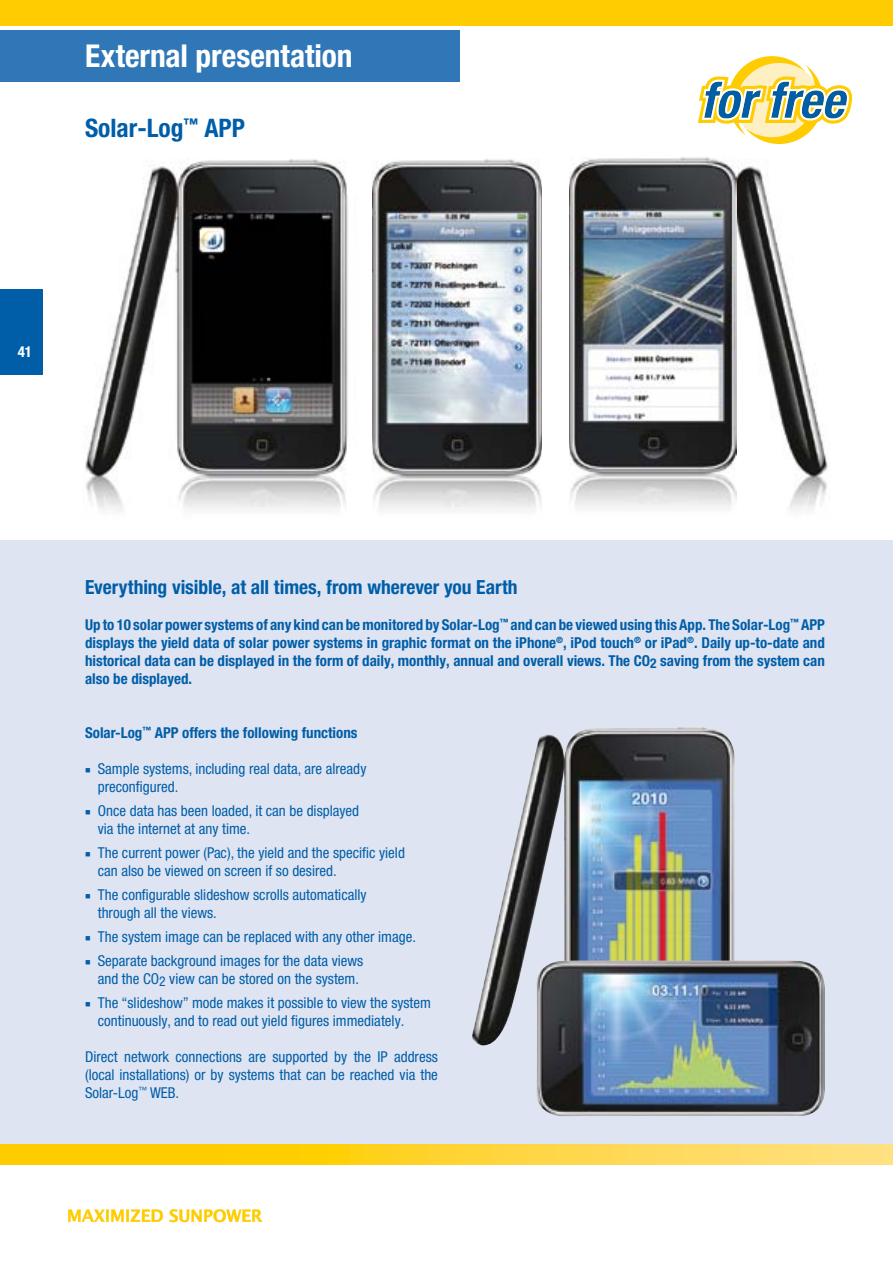
<style>
.page{position:relative;width:893px;height:1263px;background:#fff}
.page>*{position:absolute;margin:0;border:0;box-sizing:border-box;transform-origin:0 0}
.t1{font:700 condensed 31.5px "Helvetica Neue LT Pro";color:#fff}
.t2{font:700 condensed 25.5px "Helvetica Neue LT Pro";color:#005ea8}
.t3{font:700 condensed 19.5px "Helvetica Neue LT Pro";color:#005ea8}
.t4{font:condensed 15px/18px "Helvetica Neue LT Pro";color:#005ea8}
.t5{font:700 condensed 15px/18px "Helvetica Neue LT Pro";color:#005ea8;text-align:justify}
.t6{font:700 condensed 15px "Helvetica Neue LT Pro";color:#fff}
</style>
<div class="page">
<div style="left:0;top:0;width:893px;height:26px;background:#fecc00"></div>
<svg style="left:68px;top:1209px;width:195px;height:13px"></svg>
<svg style="left:0;top:1144px;width:893px;height:20px;background:#ffd332"></svg>
<div style="left:0;top:289px;width:43px;height:85px;background:#005ea8"></div>
<svg style="left:698px;top:56px;width:155px;height:88px"></svg>
<div style="left:0;top:540px;width:893px;height:604px;background:#dfe4f2"></div>
<img style="left:472px;top:727px;width:263px;height:318px">
<img style="left:85px;top:159px;width:263px;height:352px">
<img style="left:372px;top:159px;width:170px;height:352px">
<img style="left:737px;top:165px;width:91px;height:346px">
<img style="left:569px;top:157px;width:168px;height:352px">
<div style="left:0;top:31px;width:459px;height:51px;background:#3077b8"></div>
<img style="left:535px;top:960px;width:290px;height:156px">
<h1 class="t1" style="left:85px;top:37px;width:269px">External presentation</h1>
<h2 class="t2" style="left:85px;top:113px;width:161px">Solar-Log<sup>™</sup> APP</h2>
<p class="t6" style="left:18px;top:343px;width:16px">41</p>
<h3 class="t3" style="left:85px;top:575px;width:434px">Everything visible, at all times, from wherever you Earth</h3>
<p class="t5" style="left:85px;top:616px;width:741px">Up to 10 solar power systems of any kind can be monitored by Solar-Log<sup>™</sup> and can be viewed using this App. The Solar-Log<sup>™</sup> APP displays the yield data of solar power systems in graphic format on the iPhone<sup>®</sup>, iPod touch<sup>®</sup> or iPad<sup>®</sup>. Daily up-to-date and historical data can be displayed in the form of daily, monthly, annual and overall views. The CO<sub>2</sub> saving from the system can also be displayed.</p>
<p class="t5" style="left:85px;top:724px;width:274px">Solar-Log<sup>™</sup> APP offers the following functions</p>
<p class="t4" style="left:98px;top:760px;width:270px;text-indent:-13px">■ Sample systems, including real data, are already preconfigured.</p>
<p class="t4" style="left:98px;top:802px;width:263px;text-indent:-13px">■ Once data has been loaded, it can be displayed via the internet at any time.</p>
<p class="t4" style="left:98px;top:844px;width:309px;text-indent:-13px">■ The current power (Pac), the yield and the specific yield can also be viewed on screen if so desired.</p>
<p class="t4" style="left:98px;top:886px;width:270px;text-indent:-13px">■ The configurable slideshow scrolls automatically through all the views.</p>
<p class="t4" style="left:85px;top:928px;width:332px">■ The system image can be replaced with any other image.</p>
<p class="t4" style="left:85px;top:952px;width:280px;text-align:center">■ Separate background images for the data views and the CO<sub>2</sub> view can be stored on the system.</p>
<p class="t4" style="left:98px;top:994px;width:335px;text-indent:-13px">■ The “slideshow” mode makes it possible to view the system continuously, and to read out yield figures immediately.</p>
<p class="t4" style="left:85px;top:1048px;width:354px;text-align:justify">Direct network connections are supported by the IP address (local installations) or by systems that can be reached via the Solar-Log<sup>™</sup> WEB.</p>
</div>
